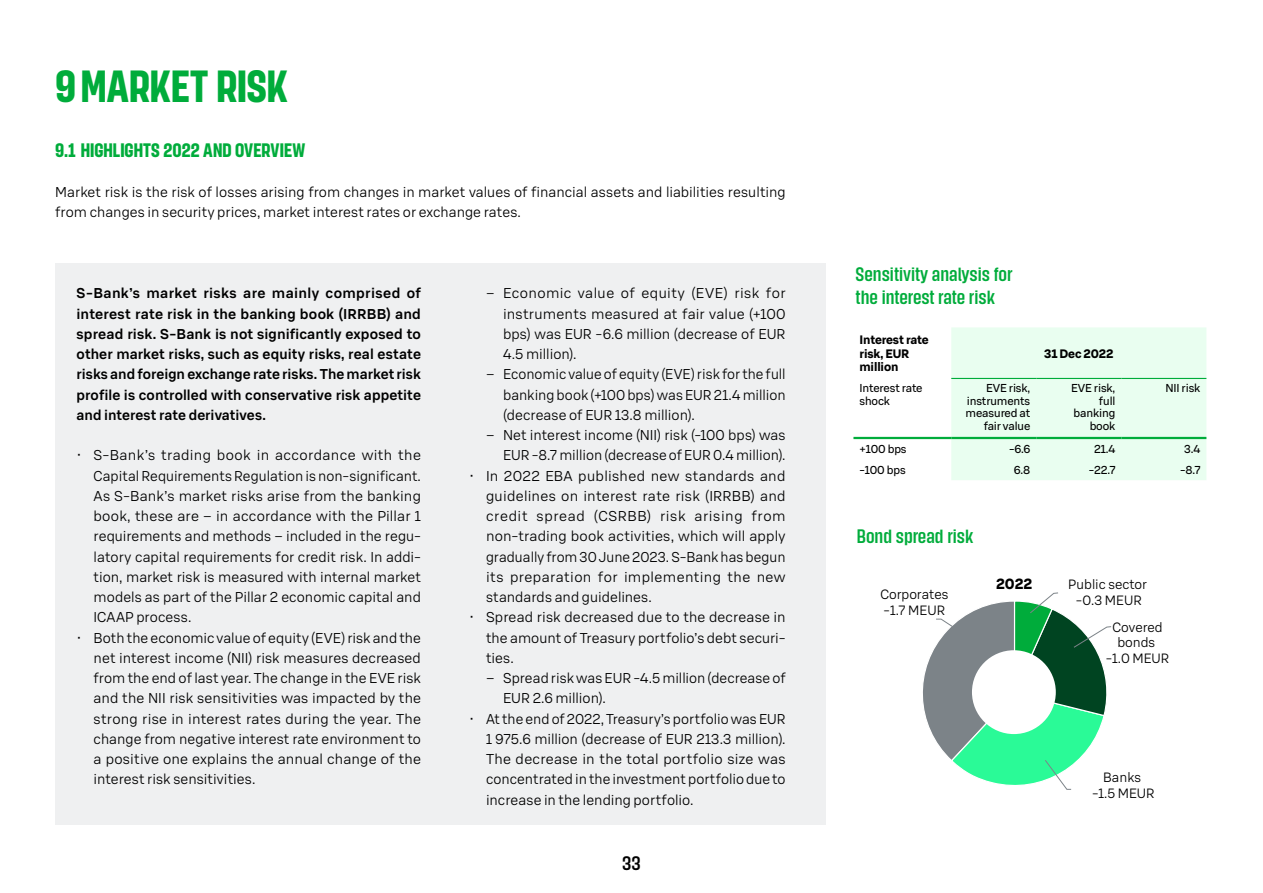
<style>
.page{position:relative;width:1263px;height:893px;background:#fff}
.page>*{position:absolute;margin:0;border:0;box-sizing:border-box;transform-origin:0 0}
.H2_Otsikko_A{font:700 45px "S Bonus Display";letter-spacing:.005em;color:#00ac3b}
.t1{font:600 19.5px/22.5px "S Bonus Display";color:#00ac3b}
.H3_Otsikko_B_nro{font:700 19.5px "S Bonus Display";color:#00ac3b}
.t2{font:600 19.5px "S Bonus Display";color:#000}
.t3{font:700 14.4px "S Bonus UX";color:#000}
.P_Leipis_luettelo_EI{font:300 13.95px/20.2px "S Bonus UX";letter-spacing:.005em;color:#000;text-align:justify}
.P_Leipis__luettelo_2{font:300 13.95px/20.2px "S Bonus UX";color:#000;text-align:justify}
.P_Leipis{font:500 13.95px/20.2px "S Bonus UX";letter-spacing:.005em;color:#000;text-align:justify}
.P_Leipis-2{font:300 13.95px/20.2px "S Bonus UX";letter-spacing:.005em;color:#000}
.t4{font:300 13.2px/15.9px "S Bonus UX";color:#000;text-align:center}
.t5{font:700 12px/13.5px "S Bonus UX";letter-spacing:-.01em;color:#000}
.t6{font:11.25px/12.8px "S Bonus UX";letter-spacing:-.01em;color:#000;text-align:right}
</style>
<div class="page">
<div style="left:55px;top:264px;width:771px;height:561px;background:#eff0f1"></div>
<div style="left:951px;top:327px;width:255px;height:153px;background:#e9fef0"></div>
<hr style="left:951px;top:437px;width:85px;height:2px;background:#00ac3b">
<hr style="left:1036px;top:437px;width:85px;height:2px;background:#00ac3b">
<hr style="left:1121px;top:437px;width:85px;height:2px;background:#00ac3b">
<hr style="left:853px;top:437px;width:98px;height:2px;background:#00ac3b">
<hr style="left:951px;top:378px;width:85px;height:1px;background:#00ac3b">
<hr style="left:1036px;top:378px;width:85px;height:1px;background:#00ac3b">
<hr style="left:1121px;top:378px;width:85px;height:1px;background:#00ac3b">
<svg style="left:923px;top:592px;width:189px;height:198px"></svg>
<h2 class="H2_Otsikko_A" style="left:55px;top:58px;width:234px">9MARKET RISK</h2>
<p class="H3_Otsikko_B_nro" style="left:55px;top:138px;width:251px">9.1 HIGHLIGHTS 2022 AND OVERVIEW</p>
<p class="P_Leipis-2" style="left:55px;top:181px;width:732px">Market risk is the risk of losses arising from changes in market values of financial assets and liabilities resulting from changes in security prices, market interest rates or exchange rates.</p>
<p class="P_Leipis" style="left:77px;top:283px;width:346px">S-Bank’s market risks are mainly comprised of interest rate risk in the banking book (IRRBB) and spread risk. S-Bank is not significantly exposed to other market risks, such as equity risks, real estate risks and foreign exchange rate risks. The market risk profile is controlled with conservative risk appetite and interest rate derivatives.</p>
<p class="P_Leipis_luettelo_EI" style="left:94px;top:445px;width:329px;text-indent:-17px">• S-Bank’s trading book in accordance with the Capital Requirements Regulation is non-significant.<br>As S-Bank’s market risks arise from the banking book, these are – in accordance with the Pillar 1 requirements and methods – included in the regu&shy;latory capital requirements for credit risk. In addi&shy;tion, market risk is measured with internal market models as part of the Pillar 2 economic capital and ICAAP process.</p>
<p class="P_Leipis_luettelo_EI" style="left:94px;top:627px;width:329px;text-indent:-17px">• Both the economic value of equity (EVE) risk and the net interest income (NII) risk measures decreased from the end of last year. The change in the EVE risk and the NII risk sensitivities was impacted by the strong rise in interest rates during the year. The change from negative interest rate environment to a positive one explains the annual change of the interest risk sensitivities.</p>
<p class="P_Leipis__luettelo_2" style="left:503px;top:283px;width:284px;text-indent:-17px">– Economic value of equity (EVE) risk for instruments measured at fair value (+100 bps) was EUR -6.6 million (decrease of EUR 4.5 million).</p>
<p class="P_Leipis__luettelo_2" style="left:503px;top:364px;width:284px;text-indent:-17px">– Economic value of equity (EVE) risk for the full banking book (+100 bps) was EUR 21.4 million (decrease of EUR 13.8 million).</p>
<p class="P_Leipis__luettelo_2" style="left:486px;top:424px;width:301px;text-align:right">– Net interest income (NII) risk (-100 bps) was<br>EUR -8.7 million (decrease of EUR 0.4 million).</p>
<p class="P_Leipis_luettelo_EI" style="left:486px;top:465px;width:301px;text-indent:-17px">• In 2022 EBA published new standards and guidelines on interest rate risk (IRRBB) and credit spread (CSRBB) risk arising from non-trading book activities, which will apply gradually from 30 June 2023. S-Bank has begun its preparation for implementing the new standards and guidelines.</p>
<p class="P_Leipis_luettelo_EI" style="left:486px;top:607px;width:301px;text-indent:-17px">• Spread risk decreased due to the decrease in the amount of Treasury portfolio’s debt securi&shy;ties.</p>
<p class="P_Leipis__luettelo_2" style="left:503px;top:667px;width:284px;text-indent:-17px">– Spread risk was EUR -4.5 million (decrease of<br>EUR 2.6 million).</p>
<p class="P_Leipis_luettelo_EI" style="left:486px;top:708px;width:301px;text-indent:-17px">• At the end of 2022, Treasury’s portfolio was EUR 1 975.6 million (decrease of EUR 213.3 million).<br>The decrease in the total portfolio size was concentrated in the investment portfolio due to increase in the lending portfolio.</p>
<h2 class="t2" style="left:622px;top:851px;width:20px">33</h2>
<h2 class="t1" style="left:855px;top:263px;width:158px">Sensitivity analysis for the interest rate risk</h2>
<p class="t5" style="left:859px;top:333px;width:71px">Interest rate risk, EUR million</p>
<p class="t5" style="left:1044px;top:346px;width:71px">31 Dec 2022</p>
<p class="t6" style="left:859px;top:381px;width:65px;text-align:left">Interest rate shock</p>
<p class="t6" style="left:965px;top:381px;width:66px">EVE risk, instruments measured at fair value</p>
<p class="t6" style="left:1071px;top:381px;width:46px">EVE risk, full banking book</p>
<p class="t6" style="left:1165px;top:381px;width:37px">NII risk</p>
<p class="t6" style="left:859px;top:442px;width:49px">+100 bps</p>
<p class="t6" style="left:1009px;top:442px;width:23px">-6.6</p>
<p class="t6" style="left:1094px;top:442px;width:23px">21.4</p>
<p class="t6" style="left:1184px;top:442px;width:18px">3.4</p>
<p class="t6" style="left:859px;top:463px;width:48px">-100 bps</p>
<p class="t6" style="left:1014px;top:463px;width:18px">6.8</p>
<p class="t6" style="left:1089px;top:463px;width:29px">-22.7</p>
<p class="t6" style="left:1180px;top:463px;width:22px">-8.7</p>
<h2 class="t1" style="left:857px;top:525px;width:118px">Bond spread risk</h2>
<p class="t4" style="left:880px;top:586px;width:70px;text-align:left">Corporates -1.7 MEUR</p>
<p class="t3" style="left:996px;top:574px;width:38px">2022</p>
<p class="t4" style="left:1068px;top:576px;width:80px">Public sector -0.3 MEUR</p>
<p class="t4" style="left:1106px;top:618px;width:65px">Covered bonds -1.0 MEUR</p>
<p class="t4" style="left:1092px;top:769px;width:64px">Banks -1.5 MEUR</p>
</div>
